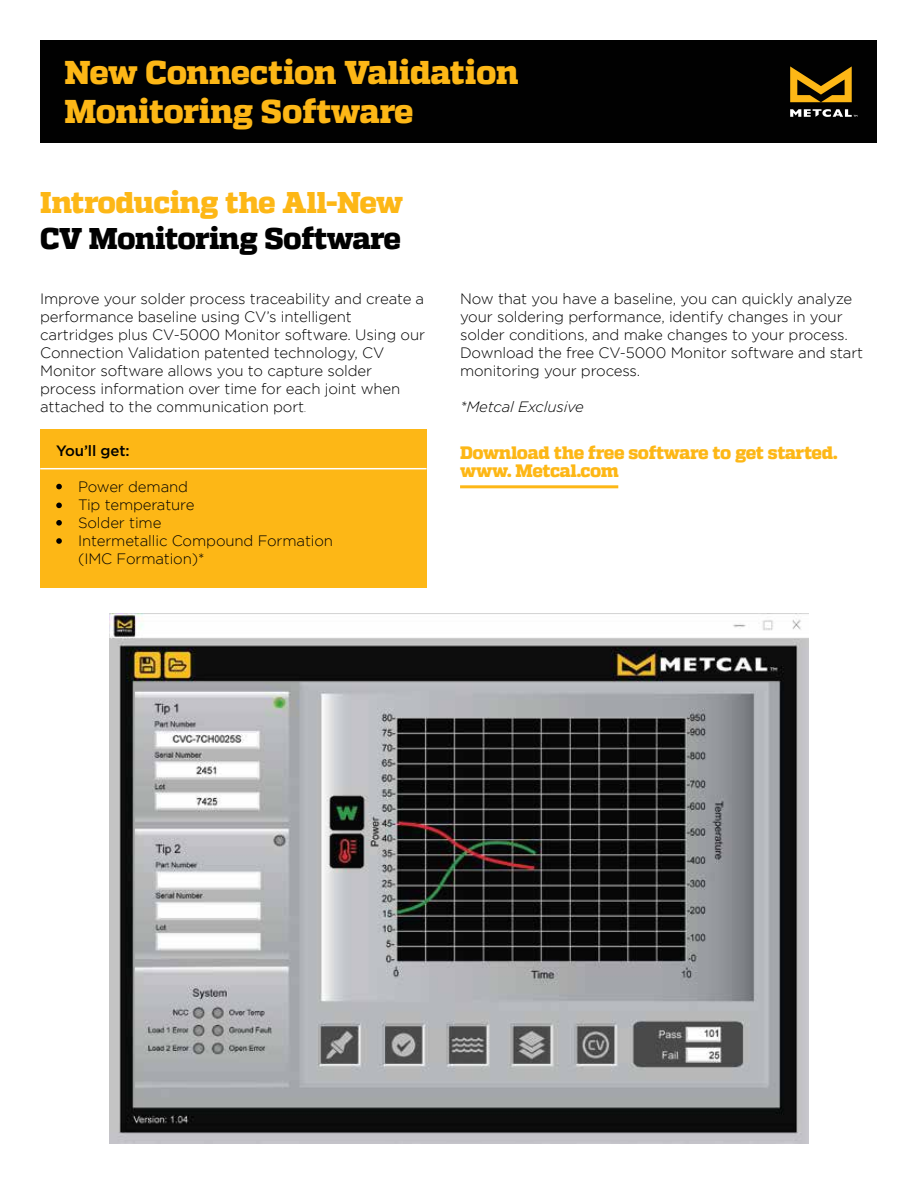
<style>
.page{position:relative;width:918px;height:1188px;background:#fff}
.page>*{position:absolute;margin:0;border:0;box-sizing:border-box;transform-origin:0 0}
.t1{font:800 33px/39.6px "Quadon";letter-spacing:-.015em;color:#fdb716}
.t2{font:800 30px "Quadon";letter-spacing:-.02em;color:#fdb716}
.t3{font:800 30px "Quadon";letter-spacing:-.025em;color:#010101}
.t4{font:800 18px/18px "Quadon";letter-spacing:-.025em;color:#fdb716}
.t5{font:300 15px/18px "Gotham";letter-spacing:-.01em;color:#010101}
.t6{font:italic 300 15px "Gotham";letter-spacing:-.01em;color:#010101}
.t7{font:500 15px "Gotham";letter-spacing:-.01em;color:#010101}
.s1{font-weight:100}
</style>
<div class="page">
<div style="left:40px;top:429px;width:387px;height:159px;background:#fdb716"></div>
<div style="left:40px;top:40px;width:838px;height:103px;background:#010101"></div>
<svg style="left:790px;top:66px;width:62px;height:36px"></svg>
<svg style="left:790px;top:109px;width:67px;height:8px"></svg>
<img style="left:110px;top:613px;width:698px;height:531px">
<hr style="left:460px;top:485px;width:158px;height:3px;background:#fdb716">
<svg style="left:56px;top:484px;width:6px;height:5px"></svg>
<svg style="left:56px;top:503px;width:6px;height:5px"></svg>
<svg style="left:56px;top:520px;width:6px;height:6px"></svg>
<svg style="left:56px;top:538px;width:6px;height:6px"></svg>
<hr style="left:40px;top:468px;width:387px;height:1px;background:#fff">
<h1 class="t1" style="left:64px;top:53px;width:456px">New Connection Validation<br>Monitoring Software</h1>
<h2 class="t2" style="left:40px;top:185px;width:364px">Introducing the All-New</h2>
<h2 class="t3" style="left:40px;top:221px;width:362px">CV Monitoring Software</h2>
<p class="t5" style="left:40px;top:290px;width:386px">Improve your solder process traceability and create a performance baseline using CV’s intelligent cartridges plus CV-5000 Monitor software. Using our Connection Validation patented technology, CV Monitor software allows you to capture solder process information over time for each joint when attached to the communication port<span class="s1">.</span></p>
<p class="t7" style="left:56px;top:442px;width:75px">You’ll get:</p>
<p class="t5" style="left:78px;top:477px;width:257px">Power demand<br>Tip temperature<br>Solder time<br>Intermetallic Compound Formation (IMC Formation)*</p>
<p class="t5" style="left:460px;top:290px;width:405px">Now that you have a baseline, you can quickly analyze your soldering performance, identify changes in your solder conditions, and make changes to your process.<br>Download the free CV-5000 Monitor software and start monitoring your process.</p>
<p class="t6" style="left:460px;top:399px;width:125px">*Metcal Exclusive</p>
<p class="t4" style="left:460px;top:444px;width:379px">Download the free software to get started. www. Metcal.com</p>
</div>
